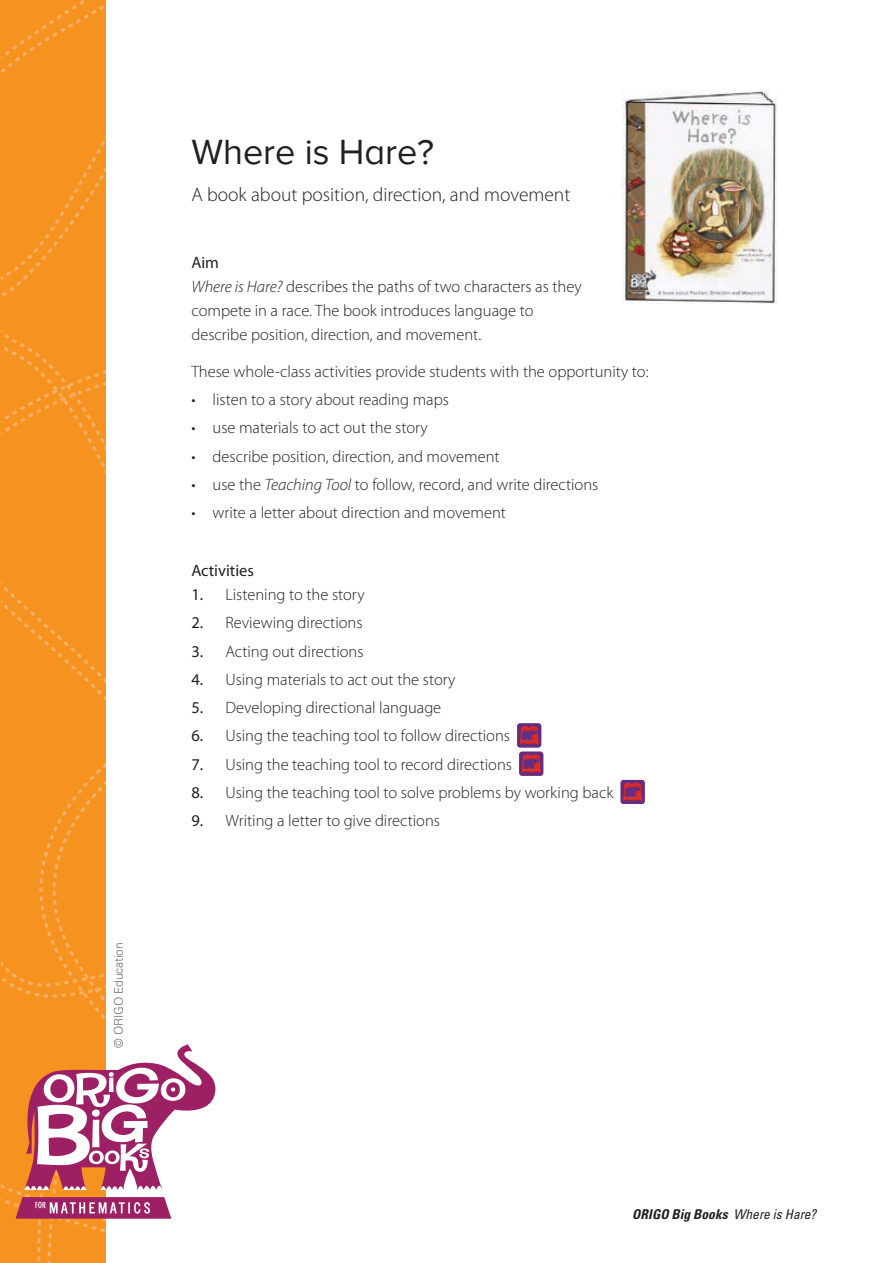
<style>
.page{position:relative;width:893px;height:1263px;background:#fff}
.page>*{position:absolute;margin:0;border:0;box-sizing:border-box;transform-origin:0 0}
.t1{font:36px "Proxima Nova";color:#231f20}
.t2{font:300 19.5px "Myriad Pro";color:#231f20}
.t3{font:300 16.5px/24px "Myriad Pro";color:#231f20}
.t4{font:16.5px "Myriad Pro";color:#231f20}
.t5{font:italic 700 condensed 13.5px "Univers";letter-spacing:.005em;color:#231f20}
.t6{font:300 12px "Univers";letter-spacing:-.01em;color:#6d6f71}
.s1{font-weight:400}
.s2{font-style:italic}
</style>
<div class="page">
<div style="left:0;top:0;width:106px;height:1263px;background:#f69220"></div>
<svg style="left:1px;top:0;width:104px;height:467px"></svg>
<svg style="left:1px;top:370px;width:105px;height:65px"></svg>
<svg style="left:1px;top:582px;width:105px;height:119px"></svg>
<svg style="left:1px;top:763px;width:105px;height:256px"></svg>
<svg style="left:1px;top:1044px;width:214px;height:219px"></svg>
<img style="left:517px;top:723px;width:24px;height:24px">
<svg style="left:520px;top:726px;width:19px;height:19px"></svg>
<img style="left:519px;top:752px;width:24px;height:24px">
<svg style="left:522px;top:754px;width:19px;height:19px"></svg>
<img style="left:621px;top:780px;width:24px;height:24px">
<svg style="left:623px;top:783px;width:19px;height:18px"></svg>
<img style="left:623px;top:91px;width:154px;height:212px">
<p class="t6" style="left:111px;top:1048px;width:107px;rotate:-90deg">© ORIGO Education</p>
<h1 class="t1" style="left:191px;top:132px;width:244px">Where is Hare?</h1>
<p class="t2" style="left:191px;top:184px;width:381px">A book about position, direction, and movement</p>
<p class="t3" style="left:191px;top:251px;width:392px"><span class="s1">Aim<br></span><span class="s2">Where is Hare?</span> describes the paths of two characters as they compete in a race. The book introduces language to describe position, direction, and movement.</p>
<p class="t3" style="left:191px;top:360px;width:459px">These whole-class activities provide students with the opportunity to:</p>
<p class="t3" style="left:191px;top:388px;width:259px">• listen to a story about reading maps</p>
<p class="t3" style="left:191px;top:416px;width:238px">• use materials to act out the story</p>
<p class="t3" style="left:191px;top:444px;width:310px">• describe position, direction, and movement</p>
<p class="t3" style="left:191px;top:473px;width:409px">• use the <span class="s2">Teaching Tool</span> to follow, record, and write directions</p>
<p class="t3" style="left:191px;top:501px;width:316px">• write a letter about direction and movement</p>
<p class="t4" style="left:191px;top:562px;width:64px">Activities</p>
<p class="t3" style="left:191px;top:583px;width:175px"><span class="s1">1.</span> Listening to the story</p>
<p class="t3" style="left:191px;top:611px;width:173px"><span class="s1">2.</span> Reviewing directions</p>
<p class="t3" style="left:191px;top:639px;width:174px"><span class="s1">3.</span> Acting out directions</p>
<p class="t3" style="left:191px;top:668px;width:266px"><span class="s1">4.</span> Using materials to act out the story</p>
<p class="t3" style="left:191px;top:696px;width:251px"><span class="s1">5.</span> Developing directional language</p>
<p class="t3" style="left:191px;top:724px;width:320px"><span class="s1">6.</span> Using the teaching tool to follow directions</p>
<p class="t3" style="left:191px;top:752px;width:322px"><span class="s1">7.</span> Using the teaching tool to record directions</p>
<p class="t3" style="left:191px;top:781px;width:424px"><span class="s1">8.</span> Using the teaching tool to solve problems by working back</p>
<p class="t3" style="left:191px;top:809px;width:250px"><span class="s1">9.</span> Writing a letter to give directions</p>
<p class="t5" style="left:632px;top:1205px;width:185px">ORIGO Big Books <span class="s1">Where is Hare?</span></p>
</div>
